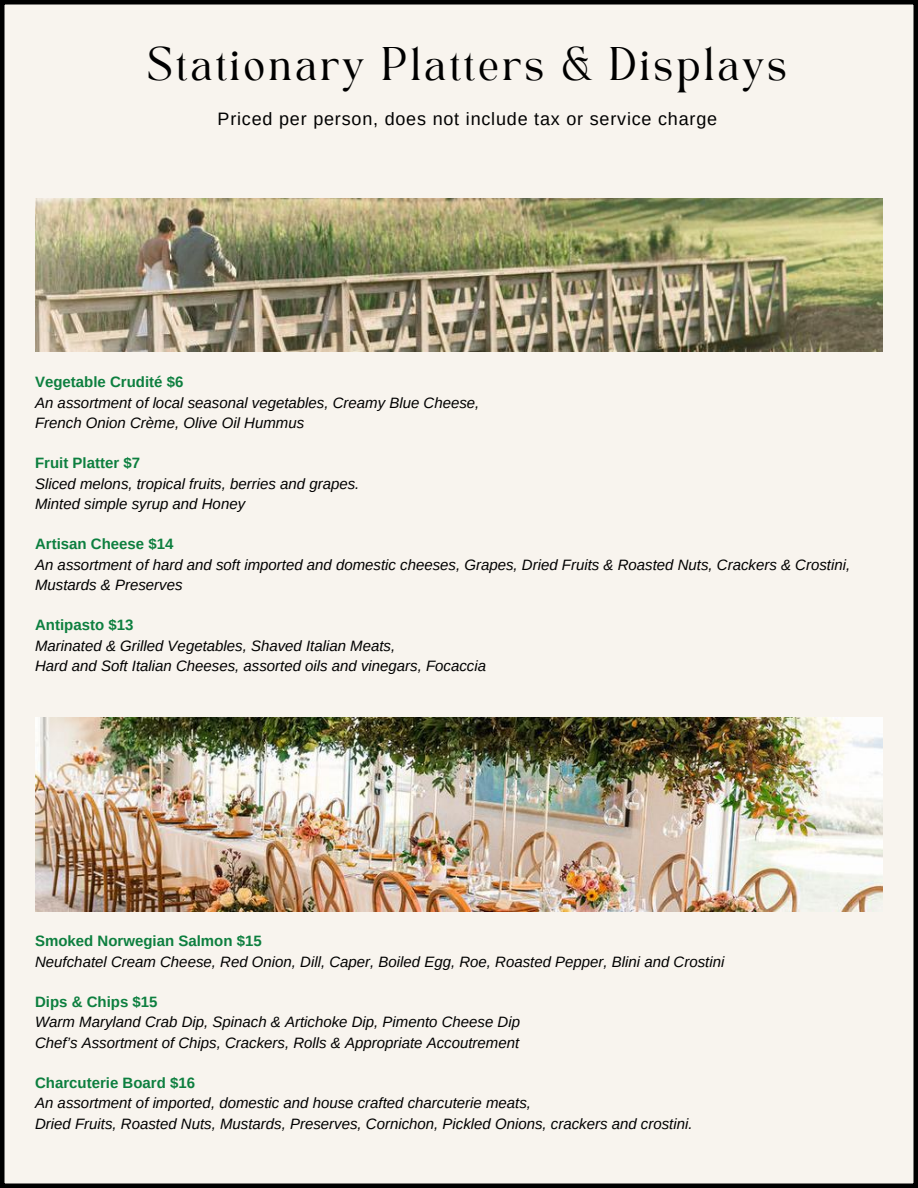
<style>
.page{position:relative;width:918px;height:1188px;background:#f8f4ee}
.page>*{position:absolute;margin:0;border:0;box-sizing:border-box;transform-origin:0 0}
.t1{font:33px "TAN Angleton";letter-spacing:.045em;color:#000}
.t2{font:18px "Arimo";letter-spacing:.045em;color:#000}
.t3{font:italic 15px/20.2px "Arimo";color:#000}
.t4{font:700 15px "Arimo";color:#0d7f3f}
</style>
<div class="page">
<img style="left:35px;top:718px;width:847px;height:193px">
<img style="left:35px;top:199px;width:847px;height:153px">
<h1 class="t1" style="left:146px;top:46px;width:643px">Stationary Platters &amp; Displays</h1>
<p class="t2" style="left:218px;top:108px;width:501px">Priced per person, does not include tax or service charge</p>
<p class="t4" style="left:35px;top:374px;width:150px">Vegetable Crudité $6</p>
<p class="t3" style="left:35px;top:392px;width:446px">An assortment of local seasonal vegetables, Creamy Blue Cheese,<br>French Onion Crème, Olive Oil Hummus</p>
<p class="t4" style="left:35px;top:455px;width:106px">Fruit Platter $7</p>
<p class="t3" style="left:35px;top:473px;width:326px">Sliced melons, tropical fruits, berries and grapes.<br>Minted simple syrup and Honey</p>
<p class="t4" style="left:35px;top:536px;width:140px">Artisan Cheese $14</p>
<p class="t3" style="left:35px;top:554px;width:817px">An assortment of hard and soft imported and domestic cheeses, Grapes, Dried Fruits &amp; Roasted Nuts, Crackers &amp; Crostini,<br>Mustards &amp; Preserves</p>
<p class="t4" style="left:35px;top:617px;width:100px">Antipasto $13</p>
<p class="t3" style="left:35px;top:635px;width:452px">Marinated &amp; Grilled Vegetables, Shaved Italian Meats,<br>Hard and Soft Italian Cheeses, assorted oils and vinegars, Focaccia</p>
<p class="t4" style="left:35px;top:933px;width:228px">Smoked Norwegian Salmon $15</p>
<p class="t3" style="left:35px;top:951px;width:691px">Neufchatel Cream Cheese, Red Onion, Dill, Caper, Boiled Egg, Roe, Roasted Pepper, Blini and Crostini</p>
<p class="t4" style="left:35px;top:994px;width:124px">Dips &amp; Chips $15</p>
<p class="t3" style="left:35px;top:1012px;width:487px">Warm Maryland Crab Dip, Spinach &amp; Artichoke Dip, Pimento Cheese Dip<br>Chef’s Assortment of Chips, Crackers, Rolls &amp; Appropriate Accoutrement</p>
<p class="t4" style="left:35px;top:1075px;width:162px">Charcuterie Board $16</p>
<p class="t3" style="left:35px;top:1093px;width:659px">An assortment of imported, domestic and house crafted charcuterie meats,<br>Dried Fruits, Roasted Nuts, Mustards, Preserves, Cornichon, Pickled Onions, crackers and crostini.</p>
</div>
